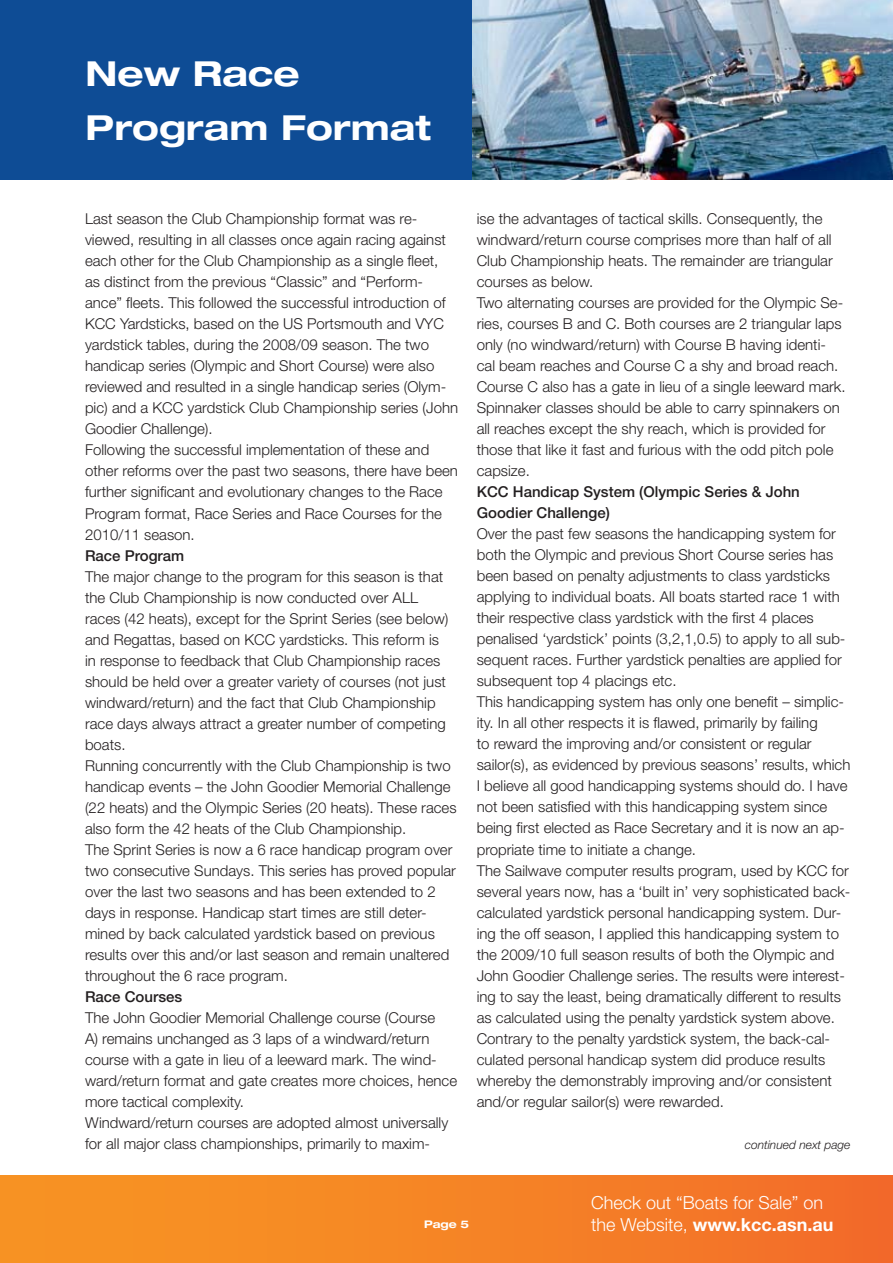
<style>
.page{position:relative;width:893px;height:1263px;background:#fff}
.page>*{position:absolute;margin:0;border:0;box-sizing:border-box;transform-origin:0 0}
.t1{font:700 expanded 34.5px/54.2px "Helvetica Neue";color:#fff}
.t2{font:300 18px/21.6px "Helvetica Neue";color:#fff}
.t3{font:300 15px/21px "Helvetica Neue";color:#231f20}
.t4{font:500 15px/21px "Helvetica Neue";color:#231f20}
.t5{font:italic 300 12px "Helvetica Neue";color:#231f20}
.t6{font:700 expanded 10.5px "Helvetica Neue";color:#fff}
.s1{font-weight:700}
</style>
<div class="page">
<div style="left:0;top:1176px;width:893px;height:87px;background:linear-gradient(to right,#f89822,#f36d29)"></div>
<div style="left:0;top:0;width:893px;height:180px;background:#0e4c95"></div>
<img style="left:472px;top:0;width:421px;height:180px">
<h1 class="t1" style="left:86px;top:46px;width:347px">New Race<br>Program Format</h1>
<p class="t3" style="left:85px;top:208px;width:375px">Last season the Club Championship format was re&shy;viewed, resulting in all classes once again racing against each other for the Club Championship as a single fleet,<br>as distinct from the previous “Classic” and “Perform&shy;ance” fleets. This followed the successful introduction of KCC Yardsticks, based on the US Portsmouth and VYC yardstick tables, during the 2008/09 season. The two handicap series (Olympic and Short Course) were also reviewed and resulted in a single handicap series (Olym&shy;pic) and a KCC yardstick Club Championship series (John Goodier Challenge).<br>Following the successful implementation of these and other reforms over the past two seasons, there have been further significant and evolutionary changes to the Race Program format, Race Series and Race Courses for the 2010/11 season.</p>
<p class="t4" style="left:85px;top:544px;width:101px">Race Program</p>
<p class="t3" style="left:85px;top:565px;width:373px">The major change to the program for this season is that the Club Championship is now conducted over ALL races (42 heats), except for the Sprint Series (see below) and Regattas, based on KCC yardsticks. This reform is<br>in response to feedback that Club Championship races should be held over a greater variety of courses (not just windward/return) and the fact that Club Championship race days always attract a greater number of competing boats.<br>Running concurrently with the Club Championship is two handicap events – the John Goodier Memorial Challenge (22 heats) and the Olympic Series (20 heats). These races also form the 42 heats of the Club Championship.<br>The Sprint Series is now a 6 race handicap program over two consecutive Sundays. This series has proved popular over the last two seasons and has been extended to 2 days in response. Handicap start times are still deter&shy;mined by back calculated yardstick based on previous results over this and/or last season and remain unaltered throughout the 6 race program.</p>
<p class="t4" style="left:85px;top:985px;width:99px">Race Courses</p>
<p class="t3" style="left:85px;top:1006px;width:374px">The John Goodier Memorial Challenge course (Course<br>A) remains unchanged as 3 laps of a windward/return course with a gate in lieu of a leeward mark. The wind&shy;ward/return format and gate creates more choices, hence more tactical complexity.<br>Windward/return courses are adopted almost universally for all major class championships, primarily to maxim-</p>
<p class="t3" style="left:477px;top:208px;width:370px">ise the advantages of tactical skills. Consequently, the windward/return course comprises more than half of all Club Championship heats. The remainder are triangular courses as below.<br>Two alternating courses are provided for the Olympic Se&shy;ries, courses B and C. Both courses are 2 triangular laps only (no windward/return) with Course B having identi&shy;cal beam reaches and Course C a shy and broad reach.<br>Course C also has a gate in lieu of a single leeward mark.<br>Spinnaker classes should be able to carry spinnakers on all reaches except the shy reach, which is provided for those that like it fast and furious with the odd pitch pole capsize.</p>
<p class="t4" style="left:477px;top:481px;width:325px">KCC Handicap System (Olympic Series &amp; John<br>Goodier Challenge)</p>
<p class="t3" style="left:477px;top:523px;width:375px">Over the past few seasons the handicapping system for both the Olympic and previous Short Course series has been based on penalty adjustments to class yardsticks applying to individual boats. All boats started race 1 with their respective class yardstick with the first 4 places penalised ‘yardstick’ points (3,2,1,0.5) to apply to all sub&shy;sequent races. Further yardstick penalties are applied for subsequent top 4 placings etc.<br>This handicapping system has only one benefit – simplic&shy;ity. In all other respects it is flawed, primarily by failing<br>to reward the improving and/or consistent or regular sailor(s), as evidenced by previous seasons’ results, which I believe all good handicapping systems should do. I have not been satisfied with this handicapping system since being first elected as Race Secretary and it is now an ap&shy;propriate time to initiate a change.<br>The Sailwave computer results program, used by KCC for several years now, has a ‘built in’ very sophisticated back&shy;calculated yardstick personal handicapping system. Dur&shy;ing the off season, I applied this handicapping system to the 2009/10 full season results of both the Olympic and John Goodier Challenge series. The results were interest&shy;ing to say the least, being dramatically different to results as calculated using the penalty yardstick system above.<br>Contrary to the penalty yardstick system, the back-cal&shy;culated personal handicap system did produce results whereby the demonstrably improving and/or consistent and/or regular sailor(s) were rewarded.</p>
<p class="t5" style="left:745px;top:1137px;width:107px">continued next page</p>
<p class="t6" style="left:424px;top:1217px;width:47px">Page 5</p>
<p class="t2" style="left:591px;top:1191px;width:244px">Check out “Boats for Sale” on the Website, <span class="s1">www.kcc.asn.au</span></p>
</div>
